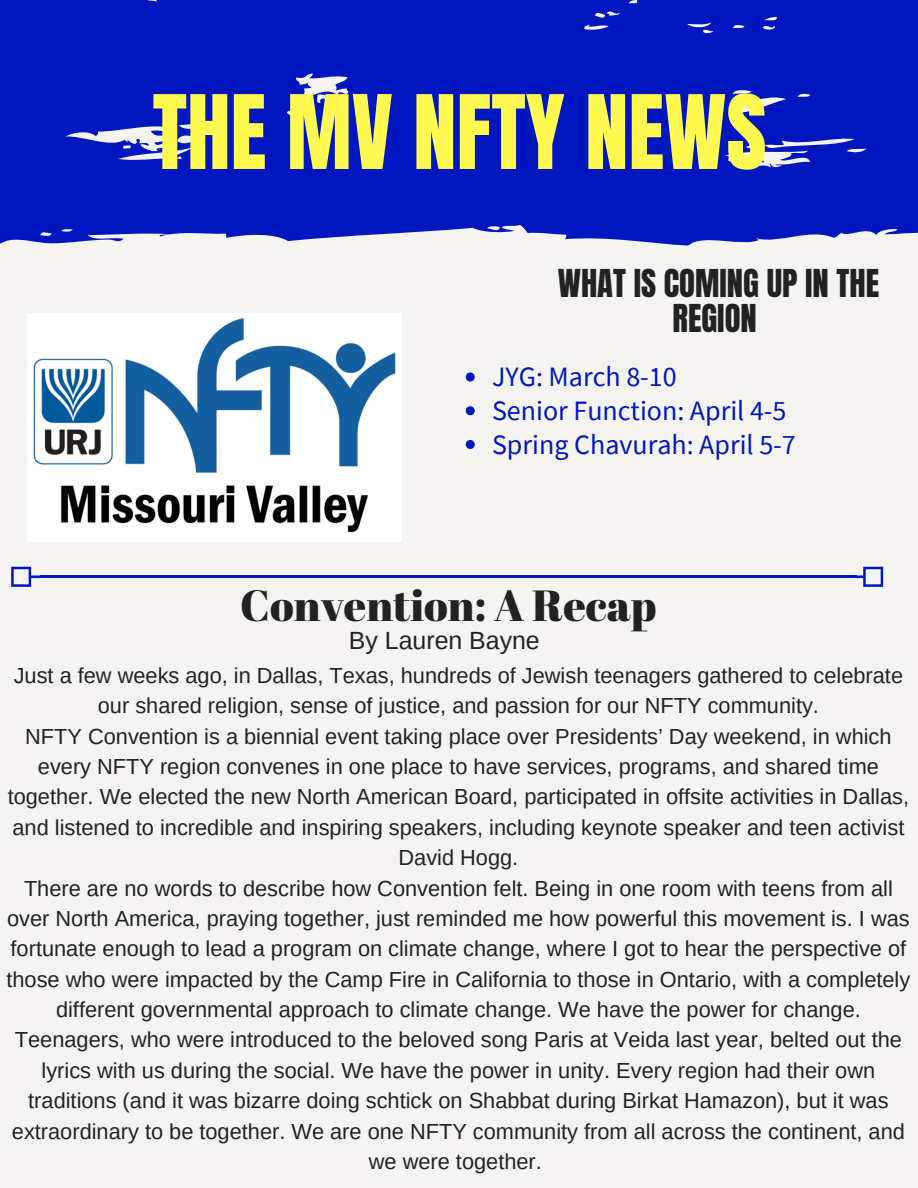
<style>
.page{position:relative;width:918px;height:1188px;background:#f5f4f1}
.page>*{position:absolute;margin:0;border:0;box-sizing:border-box;transform-origin:0 0}
.t1{font:87.15px "Anton";color:#fff952}
.t2{font:43.65px "Abril Fatface";color:#222}
.t3{font:32.7px/34.8px "Anton";color:#222;text-align:center}
.t4{font:28.05px/33.8px "Source Sans Pro";color:#0017c0}
.t5{font:24.9px "Arimo";color:#222}
.t6{font:21.75px/30.3px "Arimo";color:#222;text-align:center}
</style>
<div class="page">
<div style="left:0;top:0;width:918px;height:246px;background:#0017c0"></div>
<svg style="left:466px;top:373px;width:9px;height:9px"></svg>
<svg style="left:466px;top:406px;width:9px;height:9px"></svg>
<svg style="left:466px;top:440px;width:9px;height:9px"></svg>
<hr style="left:40px;top:575px;width:817px;height:3px;background:#0017c0">
<svg style="left:856px;top:567px;width:27px;height:20px"></svg>
<svg style="left:11px;top:567px;width:30px;height:20px"></svg>
<img style="left:27px;top:314px;width:375px;height:227px">
<h1 class="t1" style="left:153px;top:70px;width:616px">THE MV NFTY NEWS</h1>
<h3 class="t3" style="left:558px;top:267px;width:323px">WHAT IS COMING UP IN THE<br>REGION</h3>
<p class="t4" style="left:492px;top:359px;width:305px">JYG: March 8-10<br>Senior Function: April 4-5<br>Spring Chavurah: April 5-7</p>
<h2 class="t2" style="left:240px;top:575px;width:418px">Convention: A Recap</h2>
<p class="t6" style="left:7px;top:660px;width:905px">Just a few weeks ago, in Dallas, Texas, hundreds of Jewish teenagers gathered to celebrate our shared religion, sense of justice, and passion for our NFTY community.<br>NFTY Convention is a biennial event taking place over Presidents’ Day weekend, in which every NFTY region convenes in one place to have services, programs, and shared time together. We elected the new North American Board, participated in offsite activities in Dallas, and listened to incredible and inspiring speakers, including keynote speaker and teen activist David Hogg.<br>There are no words to describe how Convention felt. Being in one room with teens from all over North America, praying together, just reminded me how powerful this movement is. I was fortunate enough to lead a program on climate change, where I got to hear the perspective of those who were impacted by the Camp Fire in California to those in Ontario, with a completely different governmental approach to climate change. We have the power for change.<br>Teenagers, who were introduced to the beloved song Paris at Veida last year, belted out the lyrics with us during the social. We have the power in unity. Every region had their own traditions (and it was bizarre doing schtick on Shabbat during Birkat Hamazon), but it was extraordinary to be together. We are one NFTY community from all across the continent, and we were together.</p>
<p class="t5" style="left:349px;top:627px;width:192px">By Lauren Bayne</p>
</div>
